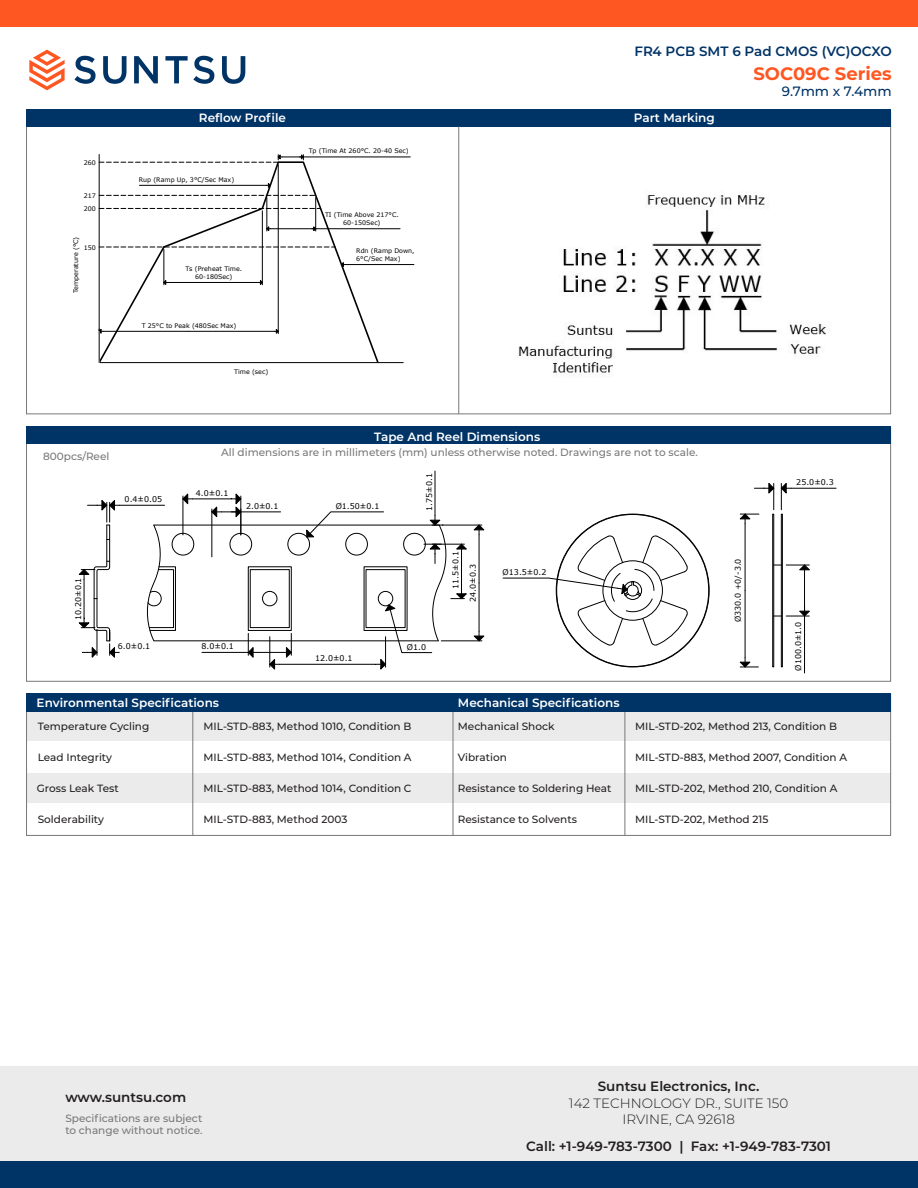
<style>
.page{position:relative;width:918px;height:1188px;background:#fff}
.page>*{position:absolute;margin:0;border:0;box-sizing:border-box;transform-origin:0 0}
.t1{font:700 18px "Montserrat";color:#ff5722}
.t2{font:600 13.5px "Montserrat";color:#231f20}
.t3{font:300 13.5px/16.2px "Montserrat";color:#231f20;text-align:center}
.t4{font:600 13.5px "Montserrat";color:#036}
.t5{font:500 13.5px "Montserrat";color:#036}
.t6{font:600 12px "Montserrat";color:#fff}
.t7{font:500 10.5px "Montserrat";color:#231f20}
.t8{font:500 10.5px/12.6px "Montserrat";color:#787878}
.t9{font:7.95px "Verdana";letter-spacing:.005em;color:#000}
.t10{font:6.3px/7.9px "Verdana";color:#000;text-align:center}
</style>
<div class="page">
<div style="left:0;top:1066px;width:918px;height:122px;background:#ebebeb"></div>
<svg style="left:74px;top:56px;width:22px;height:28px"></svg>
<svg style="left:103px;top:56px;width:24px;height:28px"></svg>
<svg style="left:134px;top:56px;width:24px;height:27px"></svg>
<svg style="left:222px;top:56px;width:23px;height:28px"></svg>
<svg style="left:29px;top:50px;width:36px;height:40px"></svg>
<svg style="left:165px;top:56px;width:49px;height:28px"></svg>
<div style="left:0;top:0;width:918px;height:27px;background:#ff5722"></div>
<div style="left:0;top:1161px;width:918px;height:27px;background:#036"></div>
<div style="left:27px;top:711px;width:864px;height:29px;background:#ebebeb"></div>
<div style="left:27px;top:773px;width:864px;height:29px;background:#ebebeb"></div>
<hr style="left:453px;top:711px;width:1px;height:125px;background:#787878">
<hr style="left:625px;top:711px;width:1px;height:125px;background:#787878">
<hr style="left:193px;top:711px;width:1px;height:125px;background:#787878">
<hr style="left:772px;top:515px;width:1px;height:151px;background:#000">
<hr style="left:773px;top:515px;width:1px;height:151px;background:#000">
<hr style="left:781px;top:515px;width:1px;height:151px;background:#000">
<hr style="left:782px;top:515px;width:1px;height:151px;background:#000">
<hr style="left:791px;top:488px;width:45px;height:1px;background:#000">
<svg style="left:781px;top:483px;width:10px;height:32px"></svg>
<hr style="left:804px;top:575px;width:1px;height:36px;background:#000">
<hr style="left:804px;top:611px;width:1px;height:62px;background:#000">
<svg style="left:774px;top:564px;width:36px;height:11px"></svg>
<svg style="left:774px;top:606px;width:36px;height:11px"></svg>
<hr style="left:745px;top:524px;width:1px;height:66px;background:#000">
<hr style="left:745px;top:590px;width:1px;height:67px;background:#000">
<svg style="left:739px;top:483px;width:35px;height:41px"></svg>
<svg style="left:739px;top:657px;width:19px;height:11px"></svg>
<svg style="left:503px;top:536px;width:185px;height:109px"></svg>
<hr style="left:442px;top:525px;width:40px;height:1px;background:#000">
<hr style="left:441px;top:641px;width:41px;height:1px;background:#000">
<hr style="left:479px;top:535px;width:1px;height:48px;background:#000">
<hr style="left:479px;top:583px;width:1px;height:48px;background:#000">
<svg style="left:473px;top:525px;width:12px;height:10px"></svg>
<svg style="left:473px;top:631px;width:12px;height:10px"></svg>
<hr style="left:435px;top:471px;width:1px;height:44px;background:#000">
<hr style="left:119px;top:505px;width:46px;height:1px;background:#000">
<svg style="left:78px;top:500px;width:41px;height:158px"></svg>
<svg style="left:146px;top:493px;width:321px;height:177px"></svg>
<div style="left:26px;top:426px;width:865px;height:18px;background:#036"></div>
<div style="left:26px;top:109px;width:865px;height:17px;background:#036"></div>
<svg style="left:162px;top:162px;width:218px;height:83px"></svg>
<svg style="left:100px;top:195px;width:215px;height:1px"></svg>
<svg style="left:100px;top:208px;width:221px;height:1px"></svg>
<hr style="left:301px;top:157px;width:109px;height:1px;background:#000">
<svg style="left:100px;top:155px;width:204px;height:8px"></svg>
<hr style="left:267px;top:198px;width:1px;height:33px;background:#000">
<hr style="left:315px;top:198px;width:1px;height:33px;background:#000">
<hr style="left:271px;top:228px;width:43px;height:1px;background:#000">
<hr style="left:314px;top:228px;width:86px;height:1px;background:#000">
<svg style="left:267px;top:226px;width:4px;height:5px"></svg>
<svg style="left:312px;top:226px;width:4px;height:5px"></svg>
<hr style="left:262px;top:211px;width:1px;height:74px;background:#000">
<hr style="left:278px;top:165px;width:1px;height:169px;background:#000">
<hr style="left:139px;top:185px;width:127px;height:1px;background:#000">
<svg style="left:266px;top:183px;width:5px;height:5px"></svg>
<hr style="left:345px;top:264px;width:69px;height:1px;background:#000">
<hr style="left:99px;top:362px;width:304px;height:1px;background:#000">
<svg style="left:98px;top:245px;width:301px;height:119px"></svg>
<hr style="left:99px;top:155px;width:1px;height:208px;background:#000">
<img style="left:518px;top:192px;width:309px;height:183px">
<hr style="left:459px;top:126px;width:1px;height:288px;background:#787878">
<div style="left:26px;top:693px;width:865px;height:18px;background:#036"></div>
<p class="t4" style="left:634px;top:42px;width:259px">FR4 PCB SMT 6 Pad CMOS (VC)OCXO</p>
<p class="t5" style="left:782px;top:82px;width:111px">9.7mm x 7.4mm</p>
<h1 class="t1" style="left:753px;top:60px;width:140px">SOC09C Series</h1>
<p class="t6" style="left:199px;top:109px;width:89px">Reflow Profile</p>
<p class="t6" style="left:634px;top:109px;width:82px">Part Marking</p>
<p class="t10" style="left:84px;top:158px;width:14px">260</p>
<p class="t10" style="left:84px;top:189px;width:14px;line-height:13.2px;text-align:left">217<br>200</p>
<p class="t10" style="left:84px;top:243px;width:14px">150</p>
<p class="t10" style="left:72px;top:293px;width:58px;rotate:-90deg">Temperature (°C)</p>
<p class="t10" style="left:139px;top:175px;width:97px">Rup (Ramp Up, 3°C/Sec Max)</p>
<p class="t10" style="left:185px;top:265px;width:58px">Ts (Preheat Time.<br>60-180Sec)</p>
<p class="t10" style="left:142px;top:321px;width:96px">T 25°C to Peak (480Sec Max)</p>
<p class="t10" style="left:234px;top:367px;width:36px">Time (sec)</p>
<p class="t10" style="left:309px;top:147px;width:101px">Tp (Time At 260°C. 20-40 Sec)</p>
<p class="t10" style="left:325px;top:211px;width:75px">TI (Time Above 217°C.<br>60-150Sec)</p>
<p class="t10" style="left:356px;top:247px;width:60px;text-align:left">Rdn (Ramp Down,<br>6°C/Sec Max)</p>
<p class="t8" style="left:43px;top:450px;width:68px">800pcs/Reel</p>
<p class="t9" style="left:125px;top:494px;width:39px">0.4±0.05</p>
<p class="t6" style="left:374px;top:428px;width:168px">Tape And Reel Dimensions</p>
<p class="t8" style="left:221px;top:445px;width:478px">All dimensions are in millimeters (mm) unless otherwise noted. Drawings are not to scale.</p>
<p class="t9" style="left:196px;top:488px;width:34px">4.0±0.1</p>
<p class="t9" style="left:246px;top:501px;width:34px">2.0±0.1</p>
<p class="t9" style="left:336px;top:501px;width:45px">Ø1.50±0.1</p>
<p class="t9" style="left:424px;top:511px;width:39px;rotate:-90deg">1.75±0.1</p>
<p class="t9" style="left:73px;top:620px;width:44px;rotate:-90deg">10.20±0.1</p>
<p class="t9" style="left:118px;top:641px;width:34px">6.0±0.1</p>
<p class="t9" style="left:202px;top:641px;width:34px">8.0±0.1</p>
<p class="t9" style="left:315px;top:653px;width:39px">12.0±0.1</p>
<p class="t9" style="left:407px;top:642px;width:21px">Ø1.0</p>
<p class="t9" style="left:450px;top:589px;width:39px;rotate:-90deg">11.5±0.1</p>
<p class="t9" style="left:468px;top:602px;width:39px;rotate:-90deg">24.0±0.3</p>
<p class="t9" style="left:503px;top:566px;width:45px">Ø13.5±0.2</p>
<p class="t6" style="left:37px;top:694px;width:184px">Environmental Specifications</p>
<p class="t6" style="left:458px;top:694px;width:163px">Mechanical Specifications</p>
<p class="t9" style="left:733px;top:622px;width:65px;rotate:-90deg">Ø330.0 +0/-3.0</p>
<p class="t9" style="left:796px;top:477px;width:39px">25.0±0.3</p>
<p class="t9" style="left:793px;top:671px;width:50px;rotate:-90deg">Ø100.0±1.0</p>
<p class="t7" style="left:38px;top:719px;width:113px">Temperature Cycling</p>
<p class="t7" style="left:38px;top:750px;width:76px">Lead Integrity</p>
<p class="t7" style="left:37px;top:781px;width:83px">Gross Leak Test</p>
<p class="t7" style="left:38px;top:812px;width:68px">Solderability</p>
<p class="t7" style="left:204px;top:719px;width:209px">MIL-STD-883, Method 1010, Condition B</p>
<p class="t7" style="left:204px;top:750px;width:210px">MIL-STD-883, Method 1014, Condition A</p>
<p class="t7" style="left:204px;top:781px;width:209px">MIL-STD-883, Method 1014, Condition C</p>
<p class="t7" style="left:458px;top:781px;width:155px">Resistance to Soldering Heat</p>
<p class="t7" style="left:635px;top:781px;width:204px">MIL-STD-202, Method 210, Condition A</p>
<p class="t7" style="left:204px;top:812px;width:145px">MIL-STD-883, Method 2003</p>
<p class="t7" style="left:458px;top:812px;width:121px">Resistance to Solvents</p>
<p class="t7" style="left:635px;top:812px;width:135px">MIL-STD-202, Method 215</p>
<p class="t7" style="left:458px;top:719px;width:98px">Mechanical Shock</p>
<p class="t7" style="left:458px;top:750px;width:51px">Vibration</p>
<p class="t7" style="left:635px;top:719px;width:203px">MIL-STD-202, Method 213, Condition B</p>
<p class="t7" style="left:635px;top:750px;width:213px">MIL-STD-883, Method 2007, Condition A</p>
<p class="t2" style="left:65px;top:1088px;width:122px">www.suntsu.com</p>
<p class="t8" style="left:65px;top:1111px;width:139px">Specifications are subject to change without notice.</p>
<p class="t2" style="left:598px;top:1077px;width:163px">Suntsu Electronics, Inc.</p>
<p class="t3" style="left:569px;top:1094px;width:221px">142 TECHNOLOGY DR., SUITE 150<br>IRVINE, CA 92618</p>
<p class="t2" style="left:526px;top:1137px;width:306px">Call: +1-949-783-7300 | Fax: +1-949-783-7301</p>
</div>
